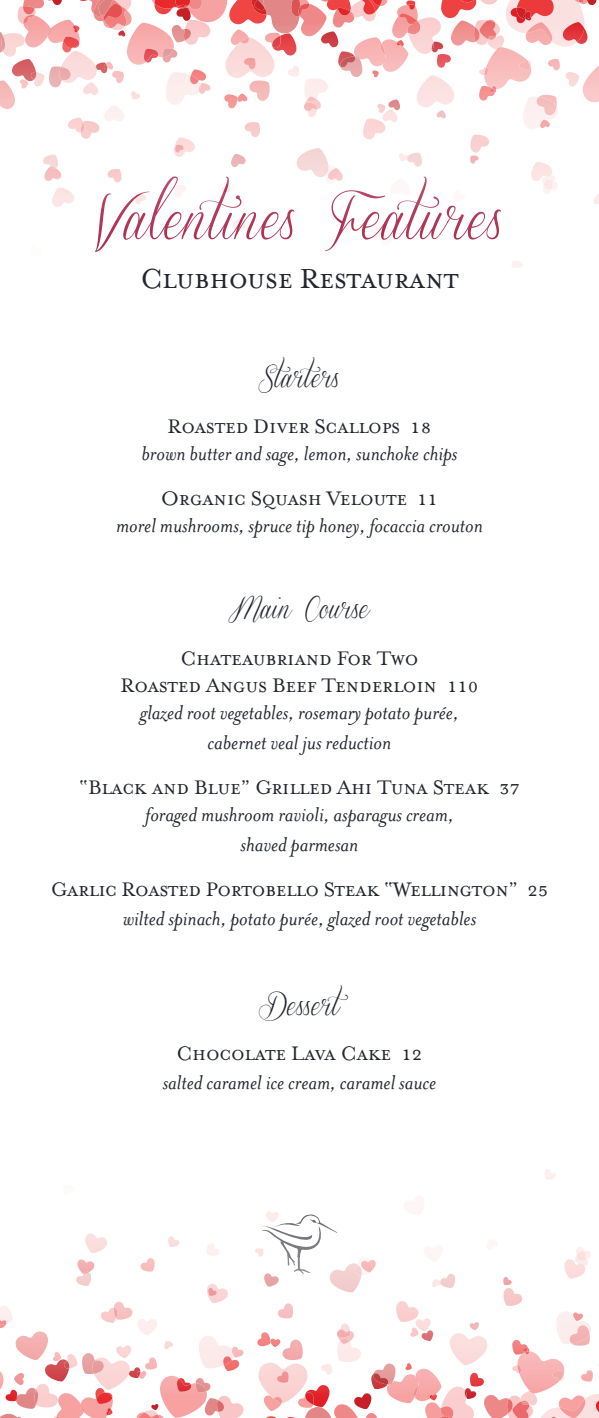
<style>
.page{position:relative;width:599px;height:1418px;background:#fff}
.page>*{position:absolute;margin:0;border:0;box-sizing:border-box;transform-origin:0 0}
.t1{font:51.98px "Sverige Script";color:#a01138}
.t2{font:32.02px "Mrs Eaves Small Caps";letter-spacing:-.01em;color:#22262d}
.t3{font:25.03px "Sverige Script";color:#22262d}
.t4{font:italic 22.75px/29.4px "Mrs Eaves OT";color:#22262d;text-align:center}
.t5{font:22.75px/27.3px "Mrs Eaves Small Caps";letter-spacing:-.01em;color:#22262d;text-align:center}
</style>
<div class="page">
<svg style="left:512px;top:261px;width:10px;height:6px"></svg>
<svg style="left:233px;top:218px;width:13px;height:11px"></svg>
<svg style="left:0;top:0;width:598px;height:207px"></svg>
<svg style="left:545px;top:1169px;width:10px;height:10px"></svg>
<svg style="left:255px;top:1211px;width:344px;height:207px"></svg>
<svg style="left:0;top:1233px;width:243px;height:185px"></svg>
<p class="t1" style="left:93px;top:190px;width:413px">Valentines Features</p>
<p class="t2" style="left:140px;top:262px;width:320px">Clubhouse Restaurant</p>
<p class="t3" style="left:258px;top:364px;width:84px">Starters</p>
<p class="t5" style="left:168px;top:413px;width:265px">Roasted Diver Scallops 18</p>
<p class="t4" style="left:141px;top:439px;width:317px">brown butter and sage, lemon, sunchoke chips</p>
<p class="t5" style="left:161px;top:485px;width:279px">Organic Squash Veloute 11</p>
<p class="t4" style="left:116px;top:511px;width:368px">morel mushrooms, spruce tip honey, focaccia crouton</p>
<p class="t3" style="left:228px;top:594px;width:143px">Main Course</p>
<p class="t5" style="left:120px;top:645px;width:359px">Chateaubriand For Two<br>Roasted Angus Beef Tenderloin 110</p>
<p class="t4" style="left:140px;top:698px;width:320px">glazed root vegetables, rosemary potato purée, cabernet veal jus reduction</p>
<p class="t5" style="left:79px;top:774px;width:443px">“Black and Blue” Grilled Ahi Tuna Steak 37</p>
<p class="t4" style="left:145px;top:800px;width:310px">foraged mushroom ravioli, asparagus cream, shaved parmesan</p>
<p class="t5" style="left:51px;top:876px;width:499px">Garlic Roasted Portobello Steak “Wellington” 25</p>
<p class="t4" style="left:123px;top:904px;width:355px">wilted spinach, potato purée, glazed root vegetables</p>
<p class="t3" style="left:258px;top:991px;width:97px">Dessert</p>
<p class="t5" style="left:176px;top:1040px;width:247px">Chocolate Lava Cake 12</p>
<p class="t4" style="left:163px;top:1068px;width:275px">salted caramel ice cream, caramel sauce</p>
</div>
